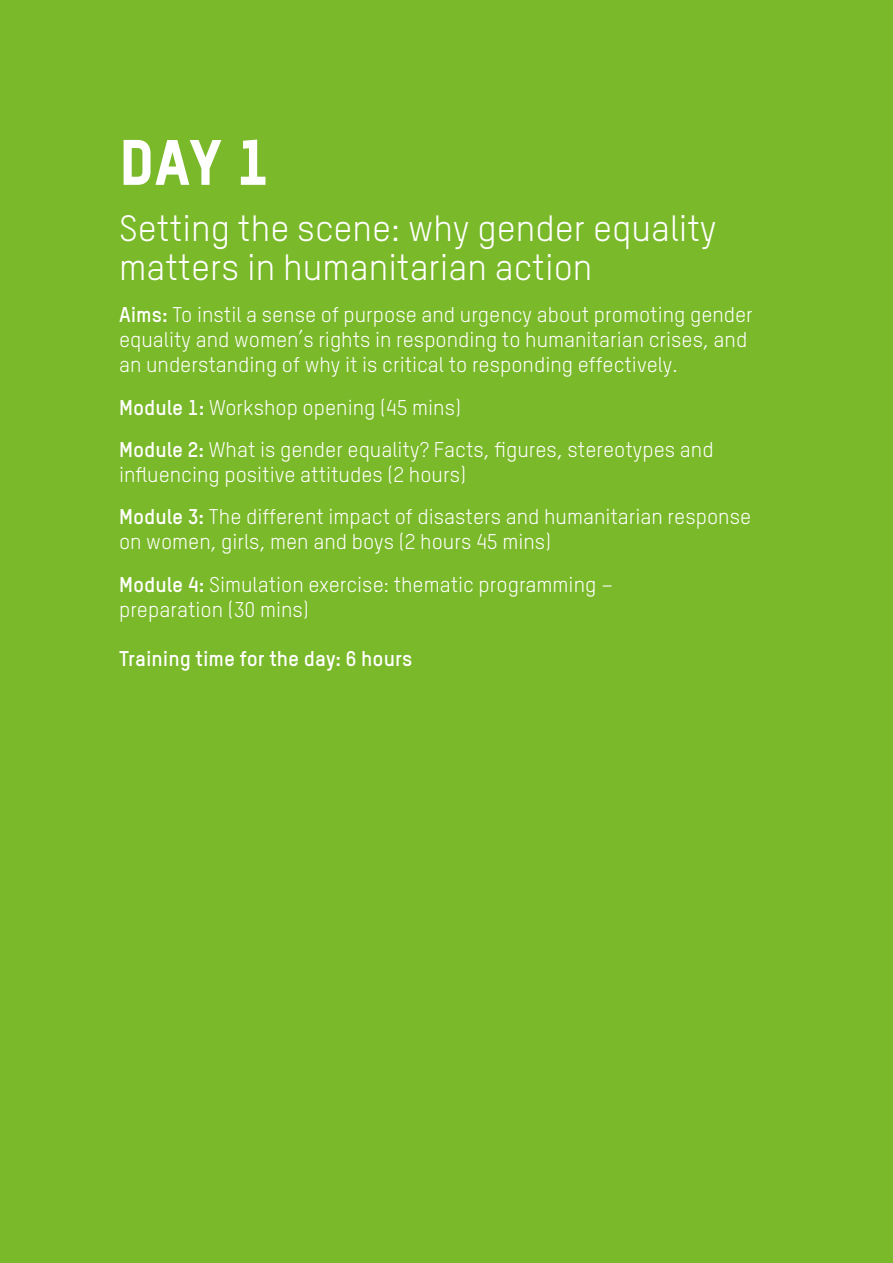
<style>
.page{position:relative;width:893px;height:1263px;background:#7ab929}
.page>*{position:absolute;margin:0;border:0;box-sizing:border-box;transform-origin:0 0}
.t1{font:63px "Oxfam TSTARPRO Headline";color:#fff}
.t2{font:36px/39px "Oxfam TSTARPRO";color:#fff}
.t3{font:21px/42.2px "Oxfam TSTARPRO";color:#fff}
.t4{font:700 21px "Oxfam TSTARPRO";color:#fff}
.s1{font-weight:700}
</style>
<div class="page">
<h1 class="t1" style="left:119px;top:123px;width:152px">DAY 1</h1>
<h2 class="t2" style="left:119px;top:208px;width:599px">Setting the scene: why gender equality matters in humanitarian action</h2>
<p class="t3" style="left:119px;top:302px;width:635px;line-height:25.2px"><span class="s1">Aims:</span> To instil a sense of purpose and urgency about promoting gender equality and women’s rights in responding to humanitarian crises, and an understanding of why it is critical to responding effectively.</p>
<p class="t3" style="left:119px;top:386px;width:596px"><span class="s1">Module 1:</span> Workshop opening (45 mins)<br><span class="s1">Module 2:</span> What is gender equality? Facts, figures, stereotypes and</p>
<p class="t3" style="left:119px;top:453px;width:634px">influencing positive attitudes (2 hours)<br><span class="s1">Module 3:</span> The different impact of disasters and humanitarian response</p>
<p class="t3" style="left:119px;top:521px;width:496px">on women, girls, men and boys (2 hours 45 mins)<br><span class="s1">Module 4:</span> Simulation exercise: thematic programming –</p>
<p class="t3" style="left:119px;top:588px;width:191px">preparation (30 mins)</p>
<p class="t4" style="left:119px;top:646px;width:295px">Training time for the day: 6 hours</p>
</div>
